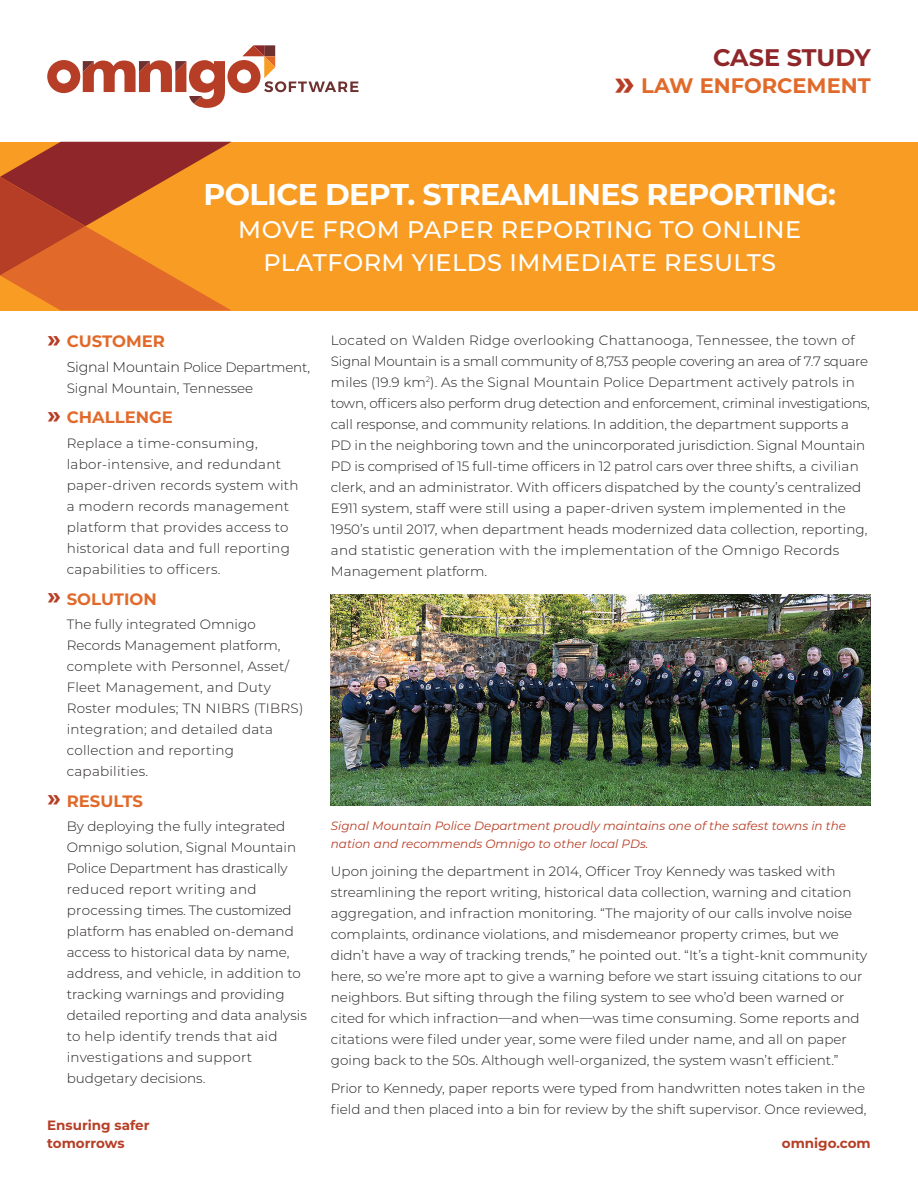
<style>
.page{position:relative;width:918px;height:1188px;background:#fff}
.page>*{position:absolute;margin:0;border:0;box-sizing:border-box;transform-origin:0 0}
.t1{font:700 30px "Montserrat";letter-spacing:-.02em;color:#fff}
.t2{font:500 24px/33px "Montserrat";letter-spacing:.02em;color:#fff;text-align:center}
.t3{font:700 24px "Montserrat";letter-spacing:-.01em;color:#8f272a}
.t4{font:700 21px "Montserrat";color:#e16a2b}
.t5{font:700 16.5px "Montserrat";color:#e16a2b}
.t6{font:300 13.5px/21px "Montserrat";color:#231f20}
.t7{font:300 13.5px/21px "Montserrat";letter-spacing:.02em;color:#231f20}
.t8{font:700 13.5px/18px "Montserrat";color:#b73e26}
.t9{font:italic 12px/18px "Montserrat";color:#b73e26}
.s1{font-size:36px;color:#b73e26}
.s2{font-size:24px;color:#b73e26}
.s3{font-size:14.25px}
</style>
<div class="page">
<div style="left:0;top:142px;width:918px;height:168px;background:#f89c23"></div>
<svg style="left:0;top:142px;width:232px;height:169px"></svg>
<img style="left:331px;top:595px;width:540px;height:210px">
<svg style="left:47px;top:45px;width:312px;height:63px"></svg>
<h2 class="t3" style="left:713px;top:41px;width:159px">CASE STUDY</h2>
<h3 class="t4" style="left:614px;top:71px;width:258px"><span class="s1">»</span> LAW ENFORCEMENT</h3>
<h1 class="t1" style="left:203px;top:172px;width:634px">POLICE DEPT. STREAMLINES REPORTING:</h1>
<h2 class="t2" style="left:238px;top:212px;width:564px">MOVE FROM PAPER REPORTING TO ONLINE<br>PLATFORM YIELDS IMMEDIATE RESULTS</h2>
<p class="t5" style="left:47px;top:329px;width:119px"><span class="s2">»</span> CUSTOMER</p>
<p class="t6" style="left:67px;top:356px;width:245px"><span class="s3">Signal Mountain</span> Police Department,<br>Signal Mountain, Tennessee</p>
<p class="t5" style="left:47px;top:406px;width:127px"><span class="s2">»</span> CHALLENGE</p>
<p class="t7" style="left:67px;top:432px;width:233px">Replace a time-consuming, labor-intensive, and redundant paper-driven records system with a modern records management platform that provides access to historical data and full reporting capabilities to officers.</p>
<p class="t5" style="left:47px;top:587px;width:111px"><span class="s2">»</span> SOLUTION</p>
<p class="t7" style="left:67px;top:613px;width:238px">The fully integrated Omnigo<br>Records Management platform, complete with Personnel, Asset/<br>Fleet Management, and Duty<br>Roster modules; TN NIBRS (TIBRS) integration; and detailed data collection and reporting capabilities.</p>
<p class="t5" style="left:47px;top:789px;width:97px"><span class="s2">»</span> RESULTS</p>
<p class="t6" style="left:67px;top:816px;width:242px">By deploying the fully integrated<br>Omnigo solution, Signal Mountain<br>Police Department has drastically reduced report writing and processing times. The customized platform has enabled on-demand access to historical data by name, address, and vehicle, in addition to tracking warnings and providing detailed reporting and data analysis to help identify trends that aid investigations and support budgetary decisions.</p>
<p class="t8" style="left:47px;top:1115px;width:104px">Ensuring safer tomorrows</p>
<p class="t6" style="left:331px;top:329px;width:540px">Located on Walden Ridge overlooking Chattanooga, Tennessee, the town of Signal Mountain is a small community of 8,753 people covering an area of 7.7 square miles (19.9 km<sup>2</sup>). As the Signal Mountain Police Department actively patrols in town, officers also perform drug detection and enforcement, criminal investigations, call response, and community relations. In addition, the department supports a PD in the neighboring town and the unincorporated jurisdiction. Signal Mountain PD is comprised of 15 full-time officers in 12 patrol cars over three shifts, a civilian clerk, and an administrator. With officers dispatched by the county’s centralized E911 system, staff were still using a paper-driven system implemented in the 1950’s until 2017, when department heads modernized data collection, reporting, and statistic generation with the implementation of the Omnigo Records Management platform.</p>
<p class="t9" style="left:331px;top:817px;width:517px">Signal Mountain Police Department proudly maintains one of the safest towns in the nation and recommends Omnigo to other local PDs.</p>
<p class="t6" style="left:331px;top:861px;width:538px">Upon joining the department in 2014, Officer Troy Kennedy was tasked with streamlining the report writing, historical data collection, warning and citation aggregation, and infraction monitoring. “The majority of our calls involve noise complaints, ordinance violations, and misdemeanor property crimes, but we didn’t have a way of tracking trends,” he pointed out. “It’s a tight-knit community here, so we’re more apt to give a warning before we start issuing citations to our neighbors. But sifting through the filing system to see who’d been warned or cited for which infraction—and when—was time consuming. Some reports and citations were filed under year, some were filed under name, and all on paper going back to the 50s. Although well-organized, the system wasn’t efficient.”</p>
<p class="t6" style="left:331px;top:1077px;width:537px">Prior to Kennedy, paper reports were typed from handwritten notes taken in the field and then placed into a bin for review by the shift supervisor. Once reviewed,</p>
<p class="t8" style="left:782px;top:1133px;width:90px">omnigo.com</p>
</div>
